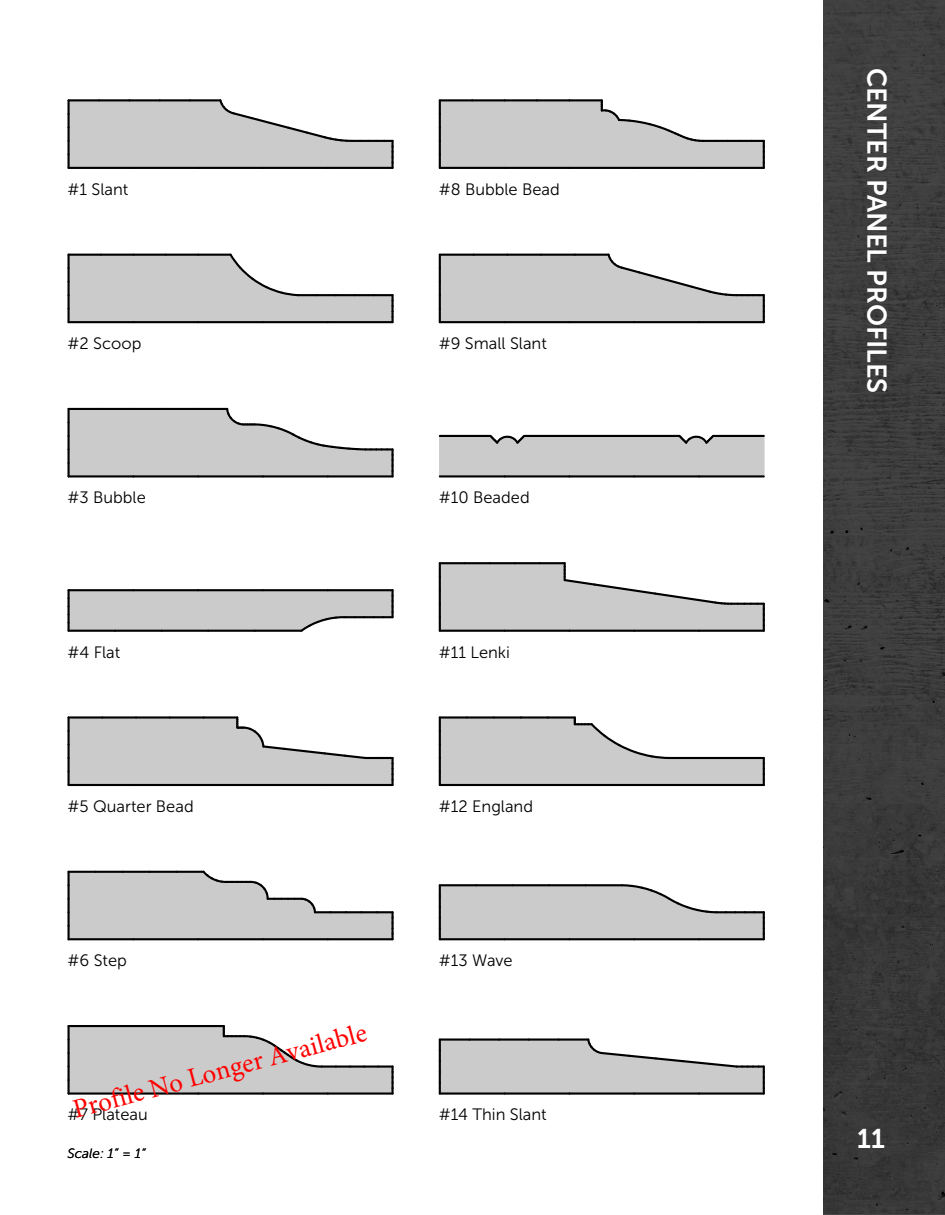
<style>
.page{position:relative;width:945px;height:1215px;background:#fff}
.page>*{position:absolute;margin:0;border:0;box-sizing:border-box;transform-origin:0 0}
.t1{font:27px "Minion Pro";color:#f00}
.t2{font:27px "Museo Sans 700";color:#fff}
.t3{font:16.5px "Museo Sans 300";color:#000}
.t4{font:italic 13.5px "Museo Sans 300";color:#000}
</style>
<div class="page">
<img style="left:824px;top:0;width:121px;height:1214px">
<hr style="left:69px;top:167px;width:64px;height:2px;background:#000">
<hr style="left:133px;top:167px;width:65px;height:2px;background:#000">
<hr style="left:198px;top:167px;width:65px;height:2px;background:#000">
<hr style="left:263px;top:167px;width:65px;height:2px;background:#000">
<hr style="left:328px;top:167px;width:65px;height:2px;background:#000">
<svg style="left:68px;top:99px;width:326px;height:69px"></svg>
<hr style="left:440px;top:475px;width:65px;height:3px;background:#000">
<hr style="left:505px;top:475px;width:64px;height:3px;background:#000">
<hr style="left:569px;top:475px;width:65px;height:3px;background:#000">
<hr style="left:634px;top:475px;width:65px;height:3px;background:#000">
<hr style="left:699px;top:475px;width:65px;height:3px;background:#000">
<svg style="left:439px;top:435px;width:326px;height:41px;background:#bdbdbd"></svg>
<hr style="left:440px;top:630px;width:65px;height:2px;background:#000">
<hr style="left:505px;top:630px;width:64px;height:2px;background:#000">
<hr style="left:569px;top:630px;width:65px;height:2px;background:#000">
<hr style="left:634px;top:630px;width:65px;height:2px;background:#000">
<hr style="left:699px;top:630px;width:65px;height:2px;background:#000">
<hr style="left:440px;top:562px;width:25px;height:2px;background:#000">
<hr style="left:465px;top:562px;width:25px;height:2px;background:#000">
<hr style="left:490px;top:562px;width:25px;height:2px;background:#000">
<hr style="left:515px;top:562px;width:25px;height:2px;background:#000">
<hr style="left:540px;top:562px;width:25px;height:2px;background:#000">
<svg style="left:439px;top:563px;width:326px;height:68px"></svg>
<hr style="left:440px;top:784px;width:65px;height:2px;background:#000">
<hr style="left:505px;top:784px;width:64px;height:2px;background:#000">
<hr style="left:569px;top:784px;width:65px;height:2px;background:#000">
<hr style="left:634px;top:784px;width:65px;height:2px;background:#000">
<hr style="left:699px;top:784px;width:65px;height:2px;background:#000">
<hr style="left:440px;top:716px;width:27px;height:3px;background:#000">
<hr style="left:467px;top:716px;width:27px;height:3px;background:#000">
<hr style="left:494px;top:716px;width:27px;height:3px;background:#000">
<hr style="left:521px;top:716px;width:27px;height:3px;background:#000">
<hr style="left:548px;top:716px;width:27px;height:3px;background:#000">
<svg style="left:439px;top:717px;width:326px;height:68px"></svg>
<hr style="left:440px;top:938px;width:65px;height:2px;background:#000">
<hr style="left:505px;top:938px;width:64px;height:2px;background:#000">
<hr style="left:569px;top:938px;width:65px;height:2px;background:#000">
<hr style="left:634px;top:938px;width:65px;height:2px;background:#000">
<hr style="left:699px;top:938px;width:65px;height:2px;background:#000">
<svg style="left:439px;top:884px;width:326px;height:55px;background:#c5c5c5"></svg>
<hr style="left:440px;top:1092px;width:65px;height:3px;background:#000">
<hr style="left:505px;top:1092px;width:64px;height:3px;background:#000">
<hr style="left:569px;top:1092px;width:65px;height:3px;background:#000">
<hr style="left:634px;top:1092px;width:65px;height:3px;background:#000">
<hr style="left:699px;top:1092px;width:65px;height:3px;background:#000">
<svg style="left:439px;top:1038px;width:326px;height:56px"></svg>
<hr style="left:69px;top:321px;width:64px;height:2px;background:#000">
<hr style="left:133px;top:321px;width:65px;height:2px;background:#000">
<hr style="left:198px;top:321px;width:65px;height:2px;background:#000">
<hr style="left:263px;top:321px;width:65px;height:2px;background:#000">
<hr style="left:328px;top:321px;width:65px;height:2px;background:#000">
<svg style="left:68px;top:254px;width:326px;height:68px"></svg>
<hr style="left:69px;top:475px;width:64px;height:3px;background:#000">
<hr style="left:133px;top:475px;width:65px;height:3px;background:#000">
<hr style="left:198px;top:475px;width:65px;height:3px;background:#000">
<hr style="left:263px;top:475px;width:65px;height:3px;background:#000">
<hr style="left:328px;top:475px;width:65px;height:3px;background:#000">
<svg style="left:68px;top:408px;width:326px;height:68px"></svg>
<hr style="left:69px;top:589px;width:64px;height:2px;background:#000">
<hr style="left:133px;top:589px;width:65px;height:2px;background:#000">
<hr style="left:198px;top:589px;width:65px;height:2px;background:#000">
<hr style="left:263px;top:589px;width:65px;height:2px;background:#000">
<hr style="left:328px;top:589px;width:65px;height:2px;background:#000">
<svg style="left:68px;top:590px;width:326px;height:42px;background:#bcbcbc"></svg>
<hr style="left:69px;top:784px;width:64px;height:2px;background:#000">
<hr style="left:133px;top:784px;width:65px;height:2px;background:#000">
<hr style="left:198px;top:784px;width:65px;height:2px;background:#000">
<hr style="left:263px;top:784px;width:65px;height:2px;background:#000">
<hr style="left:328px;top:784px;width:65px;height:2px;background:#000">
<hr style="left:69px;top:716px;width:33px;height:3px;background:#000">
<hr style="left:102px;top:716px;width:34px;height:3px;background:#000">
<hr style="left:136px;top:716px;width:34px;height:3px;background:#000">
<hr style="left:170px;top:716px;width:34px;height:3px;background:#000">
<hr style="left:204px;top:716px;width:33px;height:3px;background:#000">
<svg style="left:68px;top:717px;width:326px;height:68px"></svg>
<hr style="left:69px;top:938px;width:64px;height:2px;background:#000">
<hr style="left:133px;top:938px;width:65px;height:2px;background:#000">
<hr style="left:198px;top:938px;width:65px;height:2px;background:#000">
<hr style="left:263px;top:938px;width:65px;height:2px;background:#000">
<hr style="left:328px;top:938px;width:65px;height:2px;background:#000">
<svg style="left:68px;top:871px;width:326px;height:68px"></svg>
<hr style="left:69px;top:1092px;width:64px;height:3px;background:#000">
<hr style="left:133px;top:1092px;width:65px;height:3px;background:#000">
<hr style="left:198px;top:1092px;width:65px;height:3px;background:#000">
<hr style="left:263px;top:1092px;width:65px;height:3px;background:#000">
<hr style="left:328px;top:1092px;width:65px;height:3px;background:#000">
<hr style="left:69px;top:1025px;width:31px;height:2px;background:#000">
<hr style="left:100px;top:1025px;width:31px;height:2px;background:#000">
<hr style="left:131px;top:1025px;width:31px;height:2px;background:#000">
<hr style="left:162px;top:1025px;width:31px;height:2px;background:#000">
<hr style="left:193px;top:1025px;width:31px;height:2px;background:#000">
<svg style="left:68px;top:1026px;width:326px;height:68px"></svg>
<hr style="left:440px;top:167px;width:65px;height:2px;background:#000">
<hr style="left:505px;top:167px;width:64px;height:2px;background:#000">
<hr style="left:569px;top:167px;width:65px;height:2px;background:#000">
<hr style="left:634px;top:167px;width:65px;height:2px;background:#000">
<hr style="left:699px;top:167px;width:65px;height:2px;background:#000">
<hr style="left:440px;top:99px;width:32px;height:2px;background:#000">
<hr style="left:472px;top:99px;width:33px;height:2px;background:#000">
<hr style="left:505px;top:99px;width:32px;height:2px;background:#000">
<hr style="left:537px;top:99px;width:32px;height:2px;background:#000">
<hr style="left:569px;top:99px;width:33px;height:2px;background:#000">
<svg style="left:439px;top:100px;width:326px;height:68px"></svg>
<hr style="left:440px;top:321px;width:65px;height:2px;background:#000">
<hr style="left:505px;top:321px;width:64px;height:2px;background:#000">
<hr style="left:569px;top:321px;width:65px;height:2px;background:#000">
<hr style="left:634px;top:321px;width:65px;height:2px;background:#000">
<hr style="left:699px;top:321px;width:65px;height:2px;background:#000">
<svg style="left:439px;top:254px;width:326px;height:68px"></svg>
<p class="t3" style="left:68px;top:180px;width:62px">#1 Slant</p>
<p class="t3" style="left:68px;top:335px;width:75px">#2 Scoop</p>
<p class="t3" style="left:439px;top:180px;width:123px">#8 Bubble Bead</p>
<p class="t3" style="left:439px;top:335px;width:110px">#9 Small Slant</p>
<h1 class="t2" style="left:892px;top:68px;width:327px;rotate:90deg">CENTER PANEL PROFILES</h1>
<p class="t3" style="left:68px;top:489px;width:80px">#3 Bubble</p>
<p class="t3" style="left:439px;top:489px;width:92px">#10 Beaded</p>
<p class="t3" style="left:68px;top:643px;width:54px">#4 Flat</p>
<p class="t3" style="left:439px;top:643px;width:73px">#11 Lenki</p>
<p class="t3" style="left:68px;top:797px;width:128px">#5 Quarter Bead</p>
<p class="t3" style="left:439px;top:797px;width:96px">#12 England</p>
<p class="t3" style="left:68px;top:952px;width:61px">#6 Step</p>
<p class="t3" style="left:439px;top:952px;width:76px">#13 Wave</p>
<h1 class="t1" style="left:69px;top:1092px;width:304px;rotate:-15deg">Profile No Longer Available</h1>
<p class="t3" style="left:68px;top:1106px;width:82px">#7 Plateau</p>
<p class="t3" style="left:439px;top:1106px;width:110px">#14 Thin Slant</p>
<p class="t4" style="left:68px;top:1146px;width:80px">Scale: 1” = 1”</p>
<h1 class="t2" style="left:857px;top:1123px;width:29px">11</h1>
</div>
